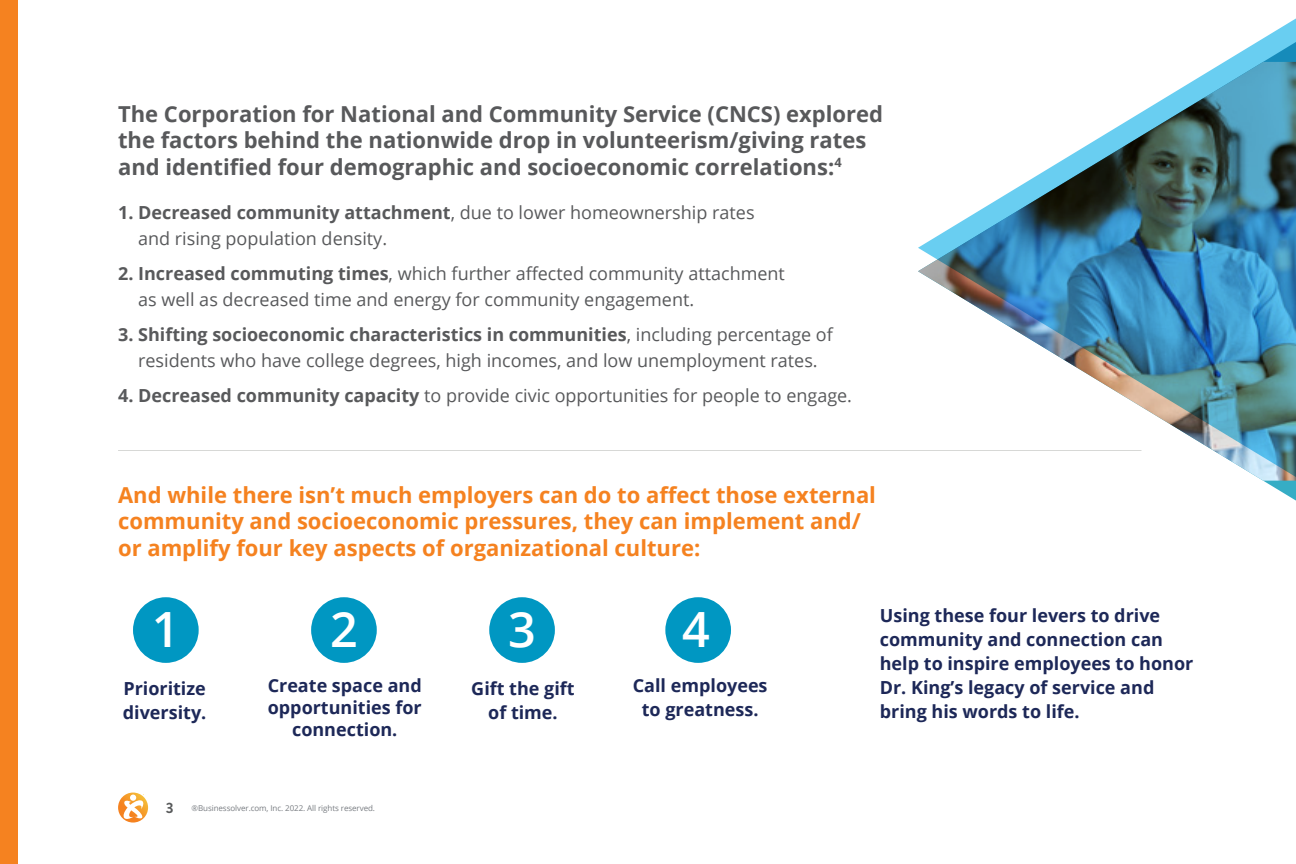
<style>
.page{position:relative;width:1296px;height:864px;background:#fff}
.page>*{position:absolute;margin:0;border:0;box-sizing:border-box;transform-origin:0 0}
.t1{font:600 48.6px "Open Sans";color:#fff}
.t2{font:700 22px/26.4px "Open Sans";color:#58595b}
.t3{font:700 22px/26.4px "Open Sans";color:#f58220}
.t4{font:18px/26px "Open Sans";color:#58595b}
.t5{font:700 18px/24px "Open Sans";color:#1d2858;text-align:center}
.t6{font:8px "Open Sans";letter-spacing:-.01em;color:#797d82}
.s1{font-weight:700}
.s2{font-family:"Brandon Grotesque";font-weight:700;font-size:15px;color:#585a5b}
</style>
<div class="page">
<img style="left:918px;top:18px;width:378px;height:483px">
<div style="left:133px;top:597px;width:66px;height:66px;background:#0097c2;border-radius:50%"></div>
<div style="left:311px;top:597px;width:66px;height:66px;background:#0097c2;border-radius:50%"></div>
<div style="left:489px;top:597px;width:66px;height:66px;background:#0097c2;border-radius:50%"></div>
<div style="left:665px;top:597px;width:66px;height:66px;background:#0097c2;border-radius:50%"></div>
<hr style="left:118px;top:450px;width:1023px;height:1px;background:#d7d8d6">
<div style="left:0;top:0;width:18px;height:864px;background:#f58220"></div>
<svg style="left:118px;top:793px;width:30px;height:30px"></svg>
<p class="t2" style="left:118px;top:100px;width:767px">The Corporation for National and Community Service (CNCS) explored the factors behind the nationwide drop in volunteerism/giving rates and identified four demographic and socioeconomic correlations:<sup>4</sup></p>
<p class="t4" style="left:138px;top:199px;width:618px;text-indent:-20px"><span class="s1">1. Decreased community attachment</span>, due to lower homeownership rates and rising population density.</p>
<p class="t4" style="left:138px;top:260px;width:648px;text-indent:-20px"><span class="s1">2. Increased commuting times</span>, which further affected community attachment as well as decreased time and energy for community engagement.</p>
<p class="t4" style="left:118px;top:321px;width:716px;text-align:center"><span class="s1">3. Shifting socioeconomic characteristics in communities</span>, including percentage of residents who have college degrees, high incomes, and low unemployment rates.</p>
<p class="t4" style="left:118px;top:382px;width:736px"><span class="s1">4. Decreased community capacity</span> to provide civic opportunities for people to engage.</p>
<p class="t3" style="left:118px;top:481px;width:759px">And while there isn’t much employers can do to affect those external community and socioeconomic pressures, they can implement and/ or amplify four key aspects of organizational culture:</p>
<h1 class="t1" style="left:152px;top:596px;width:29px">1</h1>
<h1 class="t1" style="left:330px;top:596px;width:29px">2</h1>
<h1 class="t1" style="left:508px;top:596px;width:29px">3</h1>
<h1 class="t1" style="left:682px;top:596px;width:29px">4</h1>
<p class="t5" style="left:123px;top:676px;width:85px;text-align:left">Prioritize diversity.</p>
<p class="t5" style="left:268px;top:674px;width:156px;line-height:22px">Create space and opportunities for connection.</p>
<p class="t5" style="left:471px;top:676px;width:105px">Gift the gift of time.</p>
<p class="t5" style="left:633px;top:673px;width:136px">Call employees to greatness.</p>
<p class="t6" style="left:166px;top:803px;width:211px"><span class="s2">3</span> ®Businessolver.com, Inc. 2022. All rights reserved.</p>
<p class="t5" style="left:880px;top:603px;width:315px;text-align:left">Using these four levers to drive community and connection can help to inspire employees to honor<br>Dr. King’s legacy of service and bring his words to life.</p>
</div>
